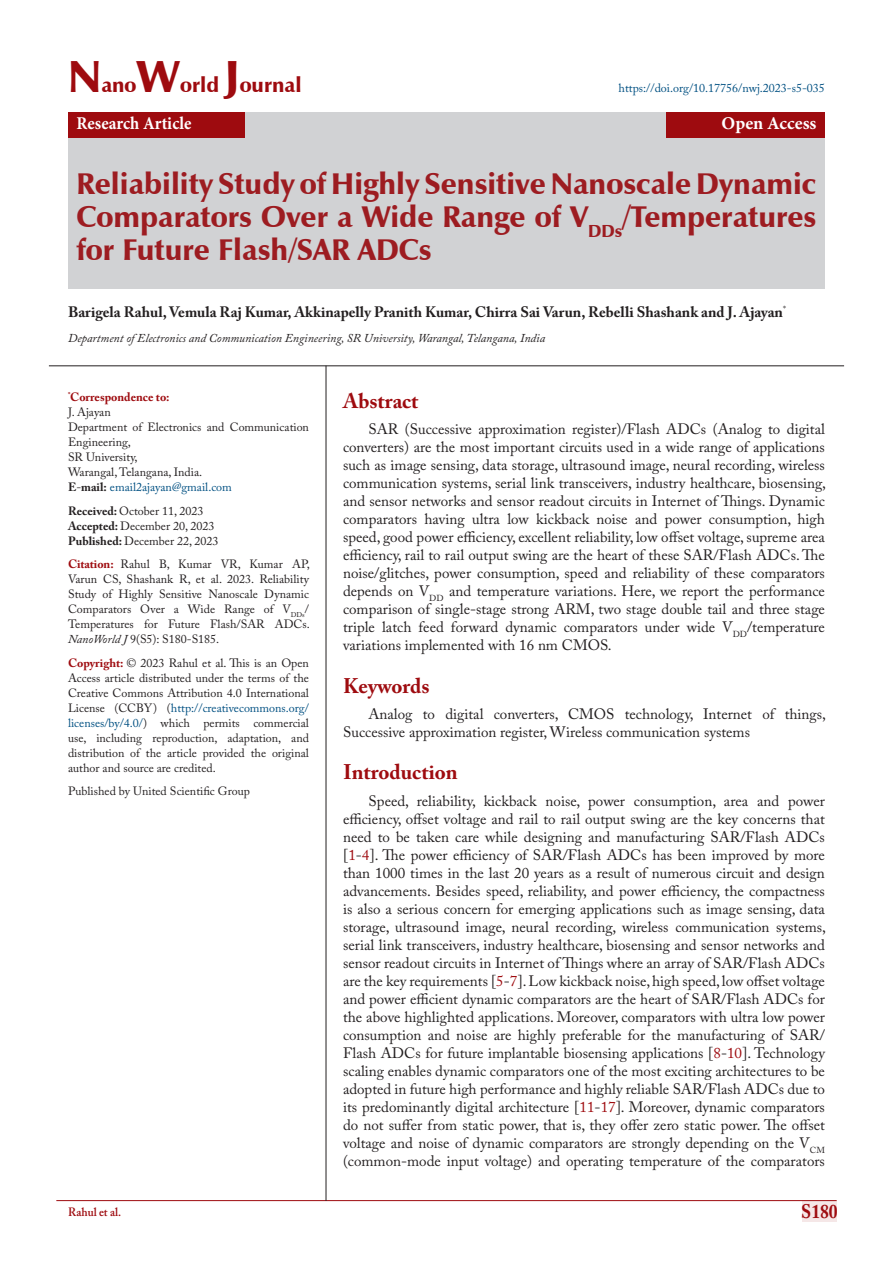
<style>
.page{position:relative;width:893px;height:1263px;background:#fff}
.page>*{position:absolute;margin:0;border:0;box-sizing:border-box;transform-origin:0 0}
.t1{font:900 30px/33px "Zapf Humanist 601 BT";color:#9d1c21;text-align:justify}
.Heading-01{font:700 21px "Adobe Caslon Pro";color:#9e0b0f}
.t2{font:900 21px "Zapf Humanist 601 BT";color:#9e0b0f}
.t3{font:700 19.5px "Adobe Caslon Pro";color:#9e0b0f;scale:.9 1}
.t4{font:700 18px "Minion Pro";color:#fff;scale:.93 1}
.t5{font:700 18px "Minion Pro";color:#fff}
.Paragraph-new{font:15px/18px "Adobe Caslon Pro";color:#231f20;text-align:justify}
.t6{font:700 15px "Adobe Caslon Pro";color:#231f20}
.t7{font:12px/15px "Adobe Caslon Pro";color:#231f20;text-align:justify}
.t8{font:italic 12px "Adobe Caslon Pro";color:#231f20}
.t9{font:12px "Adobe Caslon Pro";color:#005082}
.t10{font:700 12px "Adobe Caslon Pro";color:#9e0b0f}
.t11{font:600 12px "Adobe Caslon Pro";color:#9e0b0f;scale:.95 1}
.s1{font-size:45px}
.s2{font-weight:700;color:#231f20}
.s3{color:#231f20}
.s4{font-weight:700}
.s5{font-weight:700;color:#9e0b0f}
.s6{font-style:italic}
.s7{color:#005082}
.s8{color:#9e0b0f}
</style>
<div class="page">
<div style="left:802px;top:1200px;width:35px;height:21px;background:#f5e7e7"></div>
<hr style="left:56px;top:1200px;width:781px;height:1px;background:#9e0b0f">
<div style="left:68px;top:112px;width:757px;height:177px;background:#d1d2d4"></div>
<div style="left:68px;top:112px;width:177px;height:26px;background:#9e0b0f"></div>
<div style="left:666px;top:112px;width:159px;height:26px;background:#9e0b0f"></div>
<hr style="left:326px;top:366px;width:1px;height:835px;background:#231f20">
<hr style="left:49px;top:365px;width:795px;height:1px;background:#231f20">
<p class="t2" style="left:68px;top:72px;width:235px"><span class="s1">N</span>ano<span class="s1">W</span>orld <span class="s1">J</span>ournal</p>
<p class="t4" style="left:77px;top:111px;width:125px">Research Article</p>
<p class="t5" style="left:721px;top:111px;width:96px">Open Access</p>
<p class="t9" style="left:619px;top:81px;width:208px">https://doi.org/10.17756/nwj.2023-s5-035</p>
<p class="t1" style="left:77px;top:167px;width:741px">Reliability Study of Highly Sensitive Nanoscale Dynamic Comparators Over a Wide Range of V<sub>DDs</sub>/Temperatures for Future Flash/SAR ADCs</p>
<p class="t6" style="left:68px;top:303px;width:719px">Barigela Rahul, Vemula Raj Kumar, Akkinapelly Pranith Kumar, Chirra Sai Varun, Rebelli Shashank and J. Ajayan<sup>*</sup></p>
<p class="t8" style="left:68px;top:331px;width:479px">Department of Electronics and Communication Engineering, SR University, Warangal, Telangana, India</p>
<p class="t10" style="left:68px;top:390px;width:103px"><sup>*</sup>Correspondence to:</p>
<p class="t7" style="left:68px;top:405px;width:44px">J. Ajayan</p>
<p class="t7" style="left:68px;top:420px;width:242px">Department of Electronics and Communication<br>Engineering,</p>
<p class="t7" style="left:68px;top:450px;width:71px">SR University,</p>
<p class="t7" style="left:68px;top:465px;width:136px">Warangal, Telangana, India.</p>
<p class="t9" style="left:68px;top:480px;width:165px"><span class="s2">E</span><span class="s3">-</span><span class="s2">mail:</span> email2ajayan@gmail.com</p>
<p class="t7" style="left:68px;top:503px;width:137px"><span class="s4">Received:</span> October 11, 2023</p>
<p class="t7" style="left:68px;top:518px;width:148px"><span class="s4">Accepted:</span> December 20, 2023</p>
<p class="t7" style="left:68px;top:533px;width:152px"><span class="s4">Published:</span> December 22, 2023</p>
<p class="t7" style="left:68px;top:557px;width:243px"><span class="s5">Citation:</span> Rahul B, Kumar VR, Kumar AP, Varun CS, Shashank R, et al. 2023. Reliability Study of Highly Sensitive Nanoscale Dynamic Comparators Over a Wide Range of V<sub>DDs</sub>/ Temperatures for Future Flash/SAR ADCs.<br><span class="s6">NanoWorld J</span> 9(S5): S180-S185.</p>
<p class="t7" style="left:68px;top:655px;width:242px"><span class="s5">Copyright:</span> © 2023 Rahul et al. This is an Open Access article distributed under the terms of the Creative Commons Attribution 4.0 International License (CCBY) (<span class="s7">http://creativecommons.org/ licenses/by/4.0/</span>) which permits commercial use, including reproduction, adaptation, and distribution of the article provided the original author and source are credited.</p>
<p class="t7" style="left:68px;top:784px;width:183px">Published by United Scientific Group</p>
<p class="Heading-01" style="left:343px;top:388px;width:77px">Abstract</p>
<p class="Paragraph-new" style="left:343px;top:420px;width:484px;text-indent:26px">SAR (Successive approximation register)/Flash ADCs (Analog to digital converters) are the most important circuits used in a wide range of applications such as image sensing, data storage, ultrasound image, neural recording, wireless communication systems, serial link transceivers, industry healthcare, biosensing, and sensor networks and sensor readout circuits in Internet of Things. Dynamic comparators having ultra low kickback noise and power consumption, high speed, good power efficiency, excellent reliability, low offset voltage, supreme area efficiency, rail to rail output swing are the heart of these SAR/Flash ADCs. The noise/glitches, power consumption, speed and reliability of these comparators depends on V<sub>DD</sub> and temperature variations. Here, we report the performance comparison of single-stage strong ARM, two stage double tail and three stage triple latch feed forward dynamic comparators under wide V<sub>DD</sub>/temperature variations implemented with 16 nm CMOS.</p>
<p class="Heading-01" style="left:343px;top:673px;width:88px">Keywords</p>
<p class="Paragraph-new" style="left:343px;top:705px;width:484px;text-indent:26px">Analog to digital converters, CMOS technology, Internet of things,<br>Successive approximation register, Wireless communication systems</p>
<p class="Heading-01" style="left:343px;top:760px;width:116px">Introduction</p>
<p class="Paragraph-new" style="left:343px;top:792px;width:484px;text-indent:26px">Speed, reliability, kickback noise, power consumption, area and power efficiency, offset voltage and rail to rail output swing are the key concerns that need to be taken care while designing and manufacturing SAR/Flash ADCs [<span class="s8">1</span>-<span class="s8">4</span>]. The power efficiency of SAR/Flash ADCs has been improved by more than 1000 times in the last 20 years as a result of numerous circuit and design advancements. Besides speed, reliability, and power efficiency, the compactness is also a serious concern for emerging applications such as image sensing, data storage, ultrasound image, neural recording, wireless communication systems, serial link transceivers, industry healthcare, biosensing and sensor networks and sensor readout circuits in Internet of Things where an array of SAR/Flash ADCs are the key requirements [<span class="s8">5</span>-<span class="s8">7</span>]. Low kickback noise, high speed, low offset voltage and power efficient dynamic comparators are the heart of SAR/Flash ADCs for the above highlighted applications. Moreover, comparators with ultra low power consumption and noise are highly preferable for the manufacturing of SAR/ Flash ADCs for future implantable biosensing applications [<span class="s8">8</span>-<span class="s8">10</span>]. Technology scaling enables dynamic comparators one of the most exciting architectures to be adopted in future high performance and highly reliable SAR/Flash ADCs due to its predominantly digital architecture [<span class="s8">11</span>-<span class="s8">17</span>]. Moreover, dynamic comparators do not suffer from static power, that is, they offer zero static power. The offset voltage and noise of dynamic comparators are strongly depending on the V<sub>CM </sub>(common-mode input voltage) and operating temperature of the comparators</p>
<p class="t11" style="left:68px;top:1204px;width:57px">Rahul et al.</p>
<h3 class="t3" style="left:801px;top:1200px;width:42px">S180</h3>
</div>
